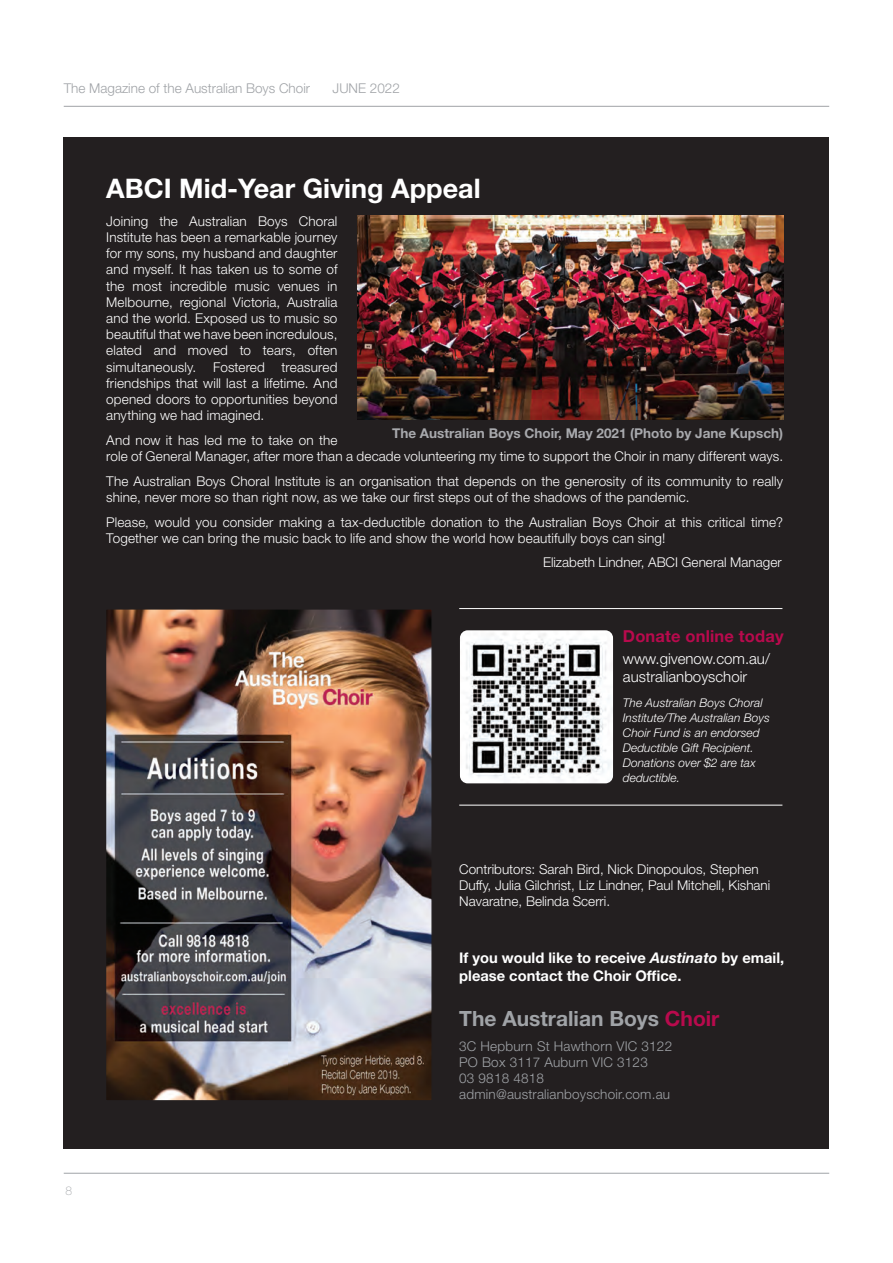
<style>
.page{position:relative;width:893px;height:1263px;background:#fff}
.page>*{position:absolute;margin:0;border:0;box-sizing:border-box;transform-origin:0 0}
.t1{font:700 27px "Helvetica Neue LT Std";color:#fff}
.t2{font:700 21px "Helvetica Neue LT Std";color:#a0a3a7}
.t3{font:700 16.5px "Helvetica Neue LT Std";letter-spacing:.01em;color:#b80a4d}
.t4{font:300 15px/18px "Helvetica Neue LT Std";color:#fff}
.t5{font:700 14.7px/18px "Helvetica Neue LT Std";color:#fff}
.t6{font:300 13.5px/16.2px "Helvetica Neue LT Std";letter-spacing:.01em;color:#fff}
.t7{font:300 13.5px/16.2px "Helvetica Neue LT Std";letter-spacing:.015em;color:#a0a3a7}
.t8{font:700 13.5px "Helvetica Neue LT Std";color:#a8a9ad}
.t9{font:italic 300 12px/15px "Helvetica Neue LT Std";color:#fff}
.t10{font:100 12px "Helvetica Neue LT Std";color:#a0a3a7}
.s1{font-style:italic}
.s2{color:#b80a4d}
</style>
<div class="page">
<hr style="left:64px;top:106px;width:765px;height:1px;background:#a0a3a7">
<hr style="left:64px;top:1173px;width:765px;height:1px;background:#a0a3a7">
<div style="left:64px;top:137px;width:765px;height:1012px;background:#231f20"></div>
<img style="left:108px;top:611px;width:322px;height:488px">
<div style="left:105px;top:608px;width:328px;height:494px;border:2px solid #231f20"></div>
<img style="left:358px;top:216px;width:425px;height:204px">
<hr style="left:459px;top:608px;width:323px;height:1px;background:#fff">
<hr style="left:459px;top:805px;width:323px;height:1px;background:#fff">
<img style="left:460px;top:630px;width:153px;height:153px;border-radius:8px">
<p class="t7" style="left:64px;top:81px;width:248px">The Magazine of the Australian Boys Choir</p>
<p class="t7" style="left:333px;top:81px;width:69px">JUNE 2022</p>
<h1 class="t1" style="left:106px;top:179px;width:376px">ABCI Mid-Year Giving Appeal</h1>
<p class="t6" style="left:106px;top:214px;width:233px;text-align:justify">Joining the Australian Boys Choral Institute has been a remarkable journey for my sons, my husband and daughter and myself. It has taken us to some of the most incredible music venues in Melbourne, regional Victoria, Australia and the world. Exposed us to music so beautiful that we have been incredulous, elated and moved to tears, often simultaneously. Fostered treasured friendships that will last a lifetime. And opened doors to opportunities beyond anything we had imagined.</p>
<p class="t6" style="left:106px;top:433px;width:233px">And now it has led me to take on the</p>
<p class="t8" style="left:392px;top:428px;width:392px">The Australian Boys Choir, May 2021 (Photo by Jane Kupsch)</p>
<p class="t6" style="left:106px;top:446px;width:678px;line-height:24.8px">role of General Manager, after more than a decade volunteering my time to support the Choir in many different ways.<br>The Australian Boys Choral Institute is an organisation that depends on the generosity of its community to really</p>
<p class="t6" style="left:106px;top:486px;width:678px;line-height:24.8px">shine, never more so than right now, as we take our first steps out of the shadows of the pandemic.<br>Please, would you consider making a tax-deductible donation to the Australian Boys Choir at this critical time?</p>
<p class="t6" style="left:106px;top:532px;width:560px">Together we can bring the music back to life and show the world how beautifully boys can sing!</p>
<p class="t6" style="left:543px;top:555px;width:240px">Elizabeth Lindner, ABCI General Manager</p>
<p class="t3" style="left:623px;top:630px;width:162px">Donate online today</p>
<p class="t4" style="left:623px;top:651px;width:149px">www.givenow.com.au/ australianboyschoir</p>
<p class="t9" style="left:623px;top:696px;width:148px">The Australian Boys Choral<br>Institute/The Australian Boys<br>Choir Fund is an endorsed<br>Deductible Gift Recipient.<br>Donations over $2 are tax deductible.</p>
<p class="t6" style="left:459px;top:862px;width:313px">Contributors: Sarah Bird, Nick Dinopoulos, Stephen<br>Duffy, Julia Gilchrist, Liz Lindner, Paul Mitchell, Kishani<br>Navaratne, Belinda Scerri.</p>
<p class="t5" style="left:459px;top:950px;width:326px">If you would like to receive <span class="s1">Austinato</span> by email, please contact the Choir Office.</p>
<p class="t10" style="left:66px;top:1184px;width:8px">8</p>
<h2 class="t2" style="left:459px;top:1011px;width:262px">The Australian Boys <span class="s2">Choir</span></h2>
<p class="t7" style="left:459px;top:1039px;width:214px">3C Hepburn St Hawthorn VIC 3122<br>PO Box 3117 Auburn VIC 3123<br>03 9818 4818 admin@australianboyschoir.com.au</p>
</div>
